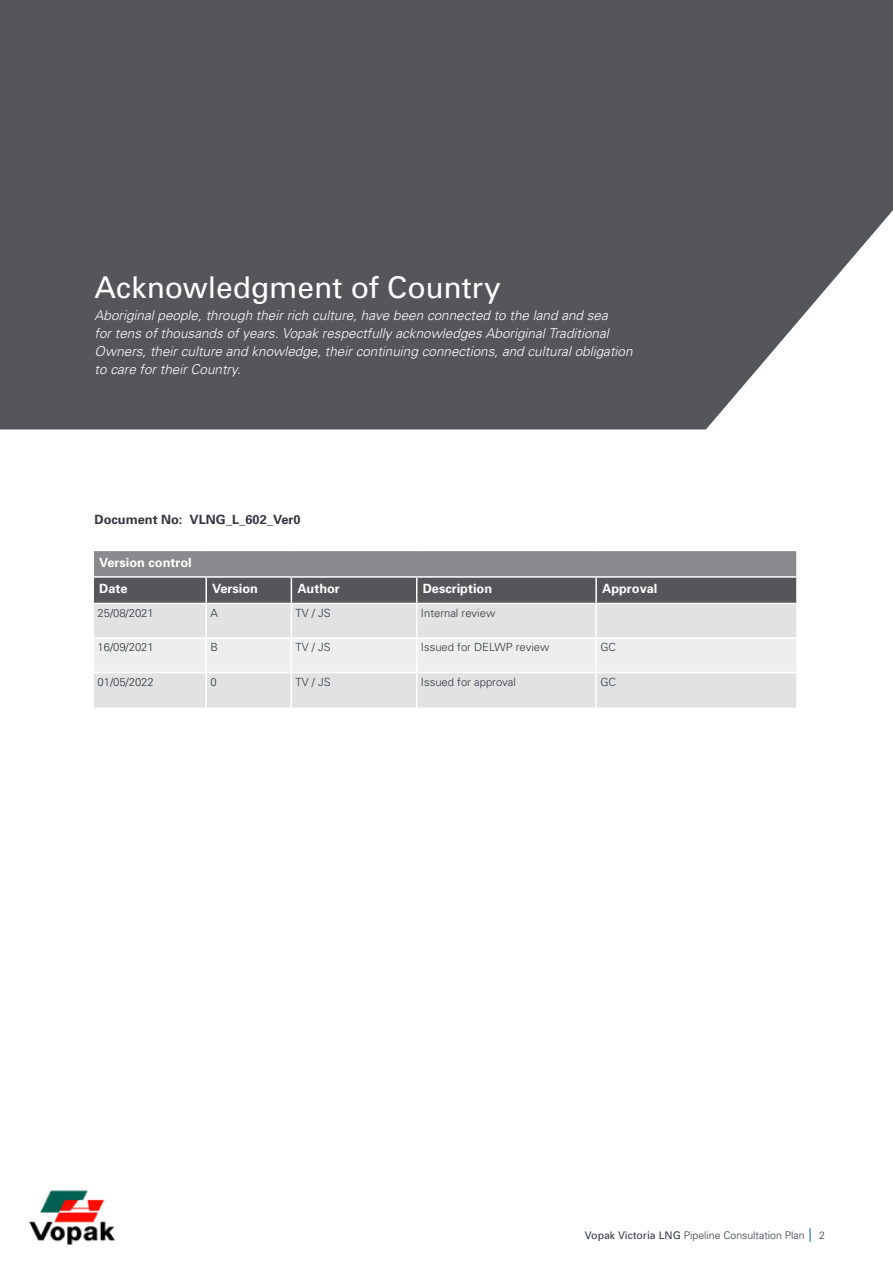
<style>
.page{position:relative;width:893px;height:1263px;background:#fff}
.page>*{position:absolute;margin:0;border:0;box-sizing:border-box;transform-origin:0 0}
.t1{font:30px "Univers";letter-spacing:-.005em;color:#fff}
.t2{font:italic 300 13.5px/18px "Univers";color:#fff}
.t3{font:700 12.75px/26.5px "Univers";color:#fff}
.t4{font:700 12.75px "Univers";color:#32363f}
.t5{font:300 11.25px "Univers";color:#32363f}
.t6{font:300 10.5px "Univers";color:#32363f}
.s1{font-weight:400}
</style>
<div class="page">
<img style="left:28px;top:1190px;width:88px;height:55px">
<svg style="left:810px;top:1228px;width:1px;height:14px"></svg>
<div style="left:0;top:0;width:893px;height:429px;background:#54565a"></div>
<div style="left:93px;top:550px;width:704px;height:27px;background:#898a8d"></div>
<div style="left:94px;top:604px;width:702px;height:103px;background:#e2e2e3"></div>
<div style="left:94px;top:639px;width:702px;height:33px;background:#eee"></div>
<hr style="left:92px;top:550px;width:114px;height:1px;background:#fff">
<hr style="left:92px;top:551px;width:2px;height:25px;background:#fff">
<hr style="left:206px;top:550px;width:85px;height:1px;background:#fff">
<hr style="left:291px;top:550px;width:126px;height:1px;background:#fff">
<hr style="left:417px;top:550px;width:179px;height:1px;background:#fff">
<hr style="left:596px;top:550px;width:202px;height:1px;background:#fff">
<hr style="left:796px;top:551px;width:2px;height:25px;background:#fff">
<hr style="left:92px;top:576px;width:114px;height:2px;background:#fff">
<hr style="left:206px;top:576px;width:85px;height:2px;background:#fff">
<hr style="left:291px;top:576px;width:126px;height:2px;background:#fff">
<hr style="left:417px;top:576px;width:179px;height:2px;background:#fff">
<svg style="left:93px;top:577px;width:703px;height:26px;background:#5a5c60"></svg>
<hr style="left:596px;top:576px;width:202px;height:2px;background:#fff">
<hr style="left:595px;top:578px;width:2px;height:25px;background:#fff">
<hr style="left:205px;top:604px;width:2px;height:33px;background:#fff">
<hr style="left:291px;top:604px;width:1px;height:33px;background:#fff">
<hr style="left:416px;top:604px;width:1px;height:33px;background:#fff">
<hr style="left:595px;top:604px;width:2px;height:33px;background:#fff">
<hr style="left:92px;top:637px;width:114px;height:2px;background:#fff">
<hr style="left:206px;top:637px;width:85px;height:2px;background:#fff">
<hr style="left:205px;top:639px;width:2px;height:33px;background:#fff">
<hr style="left:291px;top:637px;width:126px;height:2px;background:#fff">
<hr style="left:291px;top:639px;width:1px;height:33px;background:#fff">
<hr style="left:417px;top:637px;width:179px;height:2px;background:#fff">
<hr style="left:416px;top:639px;width:1px;height:33px;background:#fff">
<hr style="left:596px;top:637px;width:202px;height:2px;background:#fff">
<hr style="left:595px;top:639px;width:2px;height:33px;background:#fff">
<hr style="left:92px;top:672px;width:114px;height:1px;background:#fff">
<hr style="left:206px;top:672px;width:85px;height:1px;background:#fff">
<hr style="left:205px;top:673px;width:2px;height:34px;background:#fff">
<hr style="left:291px;top:672px;width:126px;height:1px;background:#fff">
<hr style="left:291px;top:673px;width:1px;height:34px;background:#fff">
<hr style="left:417px;top:672px;width:179px;height:1px;background:#fff">
<hr style="left:416px;top:673px;width:1px;height:34px;background:#fff">
<hr style="left:596px;top:672px;width:202px;height:1px;background:#fff">
<hr style="left:595px;top:673px;width:2px;height:34px;background:#fff">
<h1 class="t1" style="left:95px;top:269px;width:408px">Acknowledgment of Country</h1>
<p class="t2" style="left:95px;top:306px;width:539px">Aboriginal people, through their rich culture, have been connected to the land and sea<br>for tens of thousands of years. Vopak respectfully acknowledges Aboriginal Traditional Owners, their culture and knowledge, their continuing connections, and cultural obligation to care for their Country.</p>
<p class="t4" style="left:95px;top:511px;width:207px">Document No: VLNG_L_602_Ver0</p>
<p class="t3" style="left:99px;top:549px;width:94px">Version control<br>Date</p>
<p class="t3" style="left:212px;top:575px;width:47px">Version</p>
<p class="t3" style="left:297px;top:575px;width:44px">Author</p>
<p class="t3" style="left:423px;top:575px;width:71px">Description</p>
<p class="t3" style="left:602px;top:575px;width:57px">Approval</p>
<p class="t5" style="left:97px;top:606px;width:58px">25/08/2021</p>
<p class="t5" style="left:210px;top:606px;width:9px">A</p>
<p class="t5" style="left:296px;top:606px;width:37px">TV / JS</p>
<p class="t5" style="left:421px;top:606px;width:76px">Internal review</p>
<p class="t5" style="left:97px;top:640px;width:58px">16/09/2021</p>
<p class="t5" style="left:210px;top:640px;width:9px">B</p>
<p class="t5" style="left:296px;top:640px;width:37px">TV / JS</p>
<p class="t5" style="left:421px;top:640px;width:130px">Issued for DELWP review</p>
<p class="t5" style="left:600px;top:640px;width:17px">GC</p>
<p class="t5" style="left:97px;top:675px;width:58px">01/05/2022</p>
<p class="t5" style="left:210px;top:675px;width:8px">0</p>
<p class="t5" style="left:296px;top:675px;width:37px">TV / JS</p>
<p class="t5" style="left:421px;top:675px;width:97px">Issued for approval</p>
<p class="t5" style="left:600px;top:675px;width:17px">GC</p>
<p class="t6" style="left:585px;top:1229px;width:221px"><span class="s1">Vopak Victoria LNG</span> Pipeline Consultation Plan</p>
<p class="t6" style="left:819px;top:1229px;width:7px">2</p>
</div>
